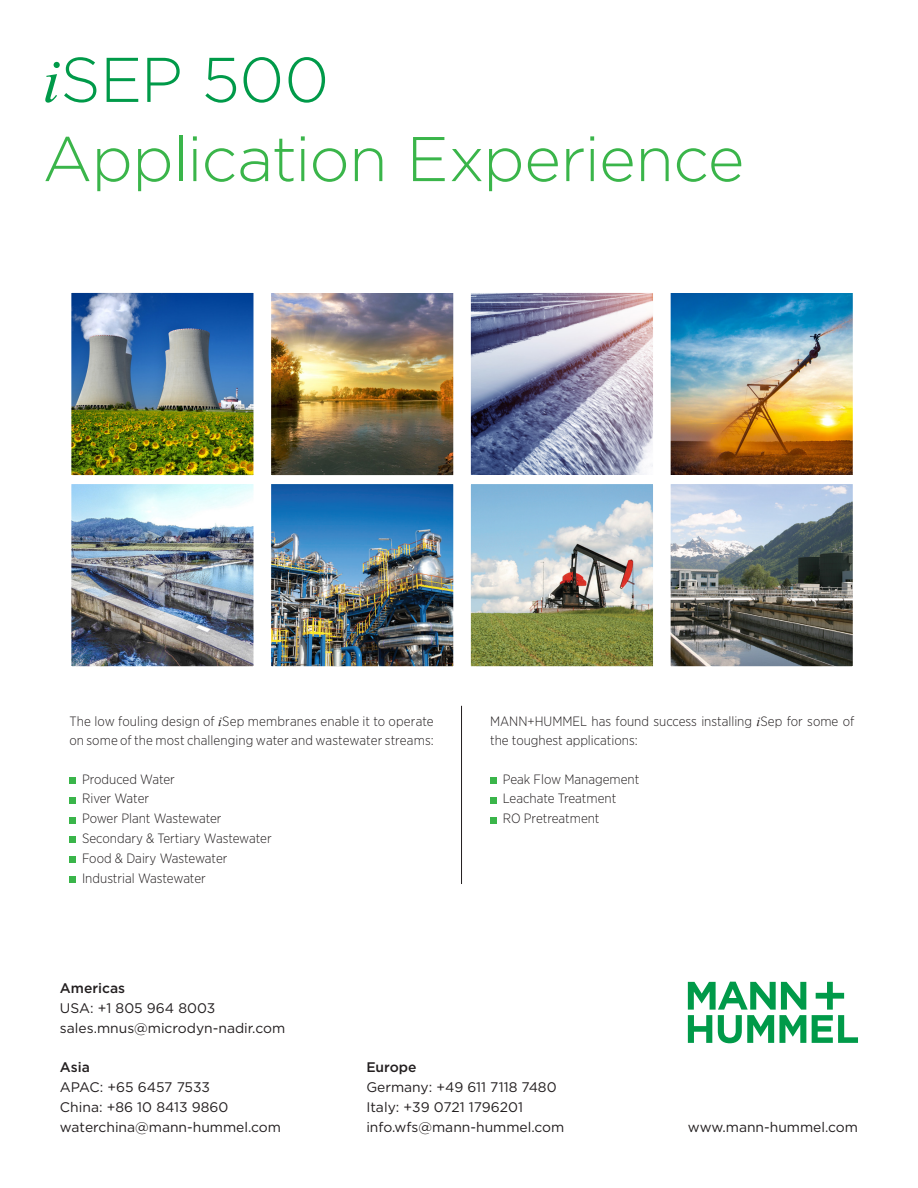
<style>
.page{position:relative;width:918px;height:1188px;background:#fff}
.page>*{position:absolute;margin:0;border:0;box-sizing:border-box;transform-origin:0 0}
.HEAD___green-lightgreen{font:300 63px/79.2px "Gotham";letter-spacing:-.015em;color:#3ab54a}
.t1{font:13.95px/20.1px "Gotham";color:#231f20}
.Copy___ENUS_justified{font:300 13.5px/19.8px "Gotham Narrow";color:#231f20}
.Listing___green_bullets{font:300 13.5px "Gotham Narrow";color:#231f20}
.s1{font-family:"Times New Roman";font-weight:400;font-style:italic;color:#009a49}
.s2{color:#009a49}
.s3{font-family:"Times New Roman";font-weight:400;font-style:italic}
.s4{font-weight:500}
</style>
<div class="page">
<img style="left:72px;top:294px;width:180px;height:180px">
<div style="left:65px;top:287px;width:194px;height:194px;border:6px solid #fff"></div>
<img style="left:272px;top:294px;width:180px;height:180px">
<div style="left:265px;top:287px;width:194px;height:194px;border:6px solid #fff"></div>
<img style="left:72px;top:485px;width:180px;height:180px">
<div style="left:65px;top:478px;width:194px;height:194px;border:6px solid #fff"></div>
<img style="left:672px;top:294px;width:180px;height:180px">
<div style="left:665px;top:287px;width:194px;height:194px;border:6px solid #fff"></div>
<img style="left:472px;top:294px;width:180px;height:180px">
<div style="left:465px;top:287px;width:194px;height:194px;border:6px solid #fff"></div>
<img style="left:272px;top:485px;width:180px;height:180px">
<div style="left:265px;top:478px;width:194px;height:194px;border:6px solid #fff"></div>
<img style="left:672px;top:485px;width:180px;height:180px">
<div style="left:665px;top:478px;width:194px;height:194px;border:6px solid #fff"></div>
<img style="left:472px;top:485px;width:180px;height:180px">
<div style="left:465px;top:478px;width:194px;height:194px;border:6px solid #fff"></div>
<hr style="left:461px;top:706px;width:1px;height:178px;background:#231f20">
<svg style="left:688px;top:982px;width:118px;height:61px"></svg>
<svg style="left:812px;top:982px;width:46px;height:61px"></svg>
<div style="left:69px;top:777px;width:7px;height:7px;background:#3ab54a"></div>
<div style="left:69px;top:797px;width:7px;height:6px;background:#3ab54a"></div>
<div style="left:69px;top:817px;width:7px;height:6px;background:#3ab54a"></div>
<div style="left:69px;top:837px;width:7px;height:6px;background:#3ab54a"></div>
<div style="left:69px;top:857px;width:7px;height:6px;background:#3ab54a"></div>
<div style="left:69px;top:876px;width:7px;height:7px;background:#3ab54a"></div>
<div style="left:490px;top:777px;width:6px;height:7px;background:#3ab54a"></div>
<svg style="left:490px;top:797px;width:6px;height:6px"></svg>
<svg style="left:490px;top:817px;width:6px;height:6px"></svg>
<p class="HEAD___green-lightgreen" style="left:43px;top:38px;width:703px"><span class="s1">i</span><span class="s2">SEP 500<br></span>Application Experience</p>
<p class="Copy___ENUS_justified" style="left:69px;top:711px;width:366px">The low fouling design of <span class="s3">i</span>Sep membranes enable it to operate on some of the most challenging water and wastewater streams:</p>
<p class="Listing___green_bullets" style="left:82px;top:771px;width:94px">Produced Water</p>
<p class="Listing___green_bullets" style="left:82px;top:790px;width:69px">River Water</p>
<p class="Listing___green_bullets" style="left:82px;top:810px;width:141px">Power Plant Wastewater</p>
<p class="Listing___green_bullets" style="left:82px;top:830px;width:191px">Secondary &amp; Tertiary Wastewater</p>
<p class="Listing___green_bullets" style="left:82px;top:850px;width:147px">Food &amp; Dairy Wastewater</p>
<p class="Listing___green_bullets" style="left:82px;top:870px;width:125px">Industrial Wastewater</p>
<p class="t1" style="left:60px;top:977px;width:227px"><span class="s4">Americas<br></span>USA: +1 805 964 8003 sales.mnus@microdyn-nadir.com</p>
<p class="Copy___ENUS_justified" style="left:490px;top:711px;width:366px">MANN+HUMMEL has found success installing <span class="s3">i</span>Sep for some of the toughest applications:</p>
<p class="Listing___green_bullets" style="left:503px;top:771px;width:138px">Peak Flow Management</p>
<p class="Listing___green_bullets" style="left:503px;top:790px;width:115px">Leachate Treatment</p>
<p class="Listing___green_bullets" style="left:503px;top:810px;width:98px">RO Pretreatment</p>
<p class="t1" style="left:60px;top:1057px;width:223px"><span class="s4">Asia<br></span>APAC: +65 6457 7533<br>China: +86 10 8413 9860 waterchina@mann-hummel.com</p>
<p class="t1" style="left:366px;top:1057px;width:200px"><span class="s4">Europe<br></span>Germany: +49 611 7118 7480<br>Italy: +39 0721 1796201 info.wfs@mann-hummel.com</p>
<p class="t1" style="left:688px;top:1117px;width:172px">www.mann-hummel.com</p>
</div>
